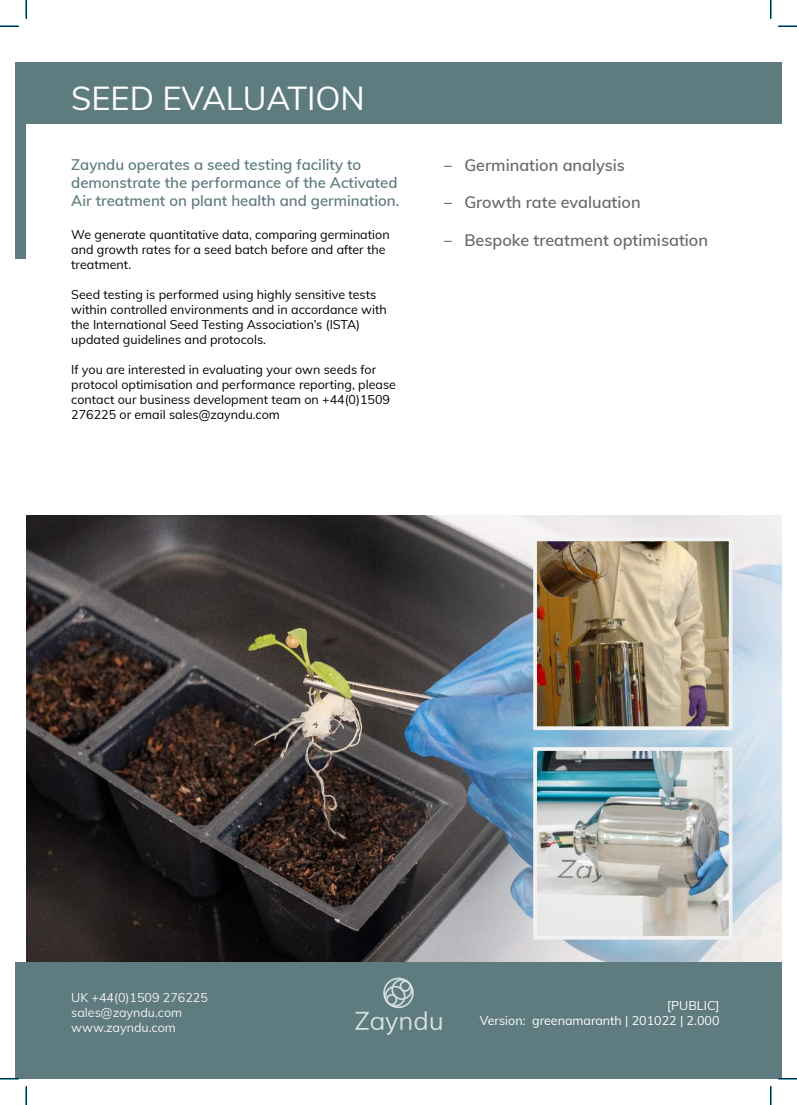
<style>
.page{position:relative;width:797px;height:1105px;background:#fff}
.page>*{position:absolute;margin:0;border:0;box-sizing:border-box;transform-origin:0 0}
.t1{font:32.5px "Muli";color:#fff}
.t2{font:600 16.25px "Muli";color:#6a6a6a}
.t3{font:600 15px/18px "Muli";color:#5e7b7f}
.t4{font:12.5px/15px "Muli";color:#000}
.t5{font:12.5px/15px "Muli";color:#f2f2f2}
.t6{font:12.5px/15px "Muli";color:#fff;text-align:right}
.s1{font-weight:400}
</style>
<div class="page">
<div style="left:16px;top:962px;width:129px;height:117px;background:#5e7b7f"></div>
<div style="left:26px;top:962px;width:755px;height:117px;background:#5e7b7f"></div>
<div style="left:383px;top:977px;width:31px;height:31px;border:2px solid #d3ddde;border-radius:50%"></div>
<div style="left:399px;top:980px;width:12px;height:12px;border:2px solid #d3ddde;border-radius:50%"></div>
<div style="left:386px;top:994px;width:11px;height:11px;border:2px solid #d3ddde;border-radius:50%"></div>
<div style="left:391px;top:979px;width:21px;height:21px;border:2px solid #d3ddde;border-radius:50%"></div>
<div style="left:384px;top:986px;width:21px;height:21px;border:2px solid #d3ddde;border-radius:50%"></div>
<svg style="left:355px;top:1011px;width:87px;height:24px"></svg>
<div style="left:16px;top:63px;width:10px;height:196px;background:#5e7b7f"></div>
<div style="left:26px;top:63px;width:755px;height:61px;background:#5e7b7f"></div>
<img style="left:26px;top:515px;width:755px;height:447px">
<img style="left:531px;top:536px;width:203px;height:196px">
<img style="left:531px;top:745px;width:203px;height:196px">
<svg style="left:0;top:25px;width:19px;height:2px"></svg>
<svg style="left:778px;top:25px;width:19px;height:2px"></svg>
<svg style="left:0;top:1078px;width:19px;height:1px"></svg>
<svg style="left:778px;top:1078px;width:19px;height:1px"></svg>
<svg style="left:25px;top:0;width:2px;height:19px"></svg>
<svg style="left:25px;top:1086px;width:2px;height:19px"></svg>
<svg style="left:770px;top:0;width:1px;height:19px"></svg>
<svg style="left:770px;top:1086px;width:1px;height:19px"></svg>
<h1 class="t1" style="left:71px;top:86px;width:295px">SEED EVALUATION</h1>
<p class="t3" style="left:71px;top:157px;width:329px">Zayndu operates a seed testing facility to demonstrate the performance of the Activated<br>Air treatment on plant health and germination.</p>
<p class="t4" style="left:71px;top:228px;width:320px">We generate quantitative data, comparing germination and growth rates for a seed batch before and after the treatment.</p>
<p class="t4" style="left:71px;top:288px;width:317px">Seed testing is performed using highly sensitive tests within controlled environments and in accordance with the International Seed Testing Association’s (ISTA) updated guidelines and protocols.</p>
<p class="t4" style="left:71px;top:363px;width:326px">If you are interested in evaluating your own seeds for protocol optimisation and performance reporting, please contact our business development team on +44(0)1509<br>276225 or email sales@zayndu.com</p>
<h2 class="t2" style="left:443px;top:159px;width:183px"><span class="s1">−</span> Germination analysis</h2>
<h2 class="t2" style="left:443px;top:196px;width:199px"><span class="s1">−</span> Growth rate evaluation</h2>
<h2 class="t2" style="left:443px;top:234px;width:266px"><span class="s1">−</span> Bespoke treatment optimisation</h2>
<p class="t5" style="left:71px;top:991px;width:138px">UK +44(0)1509 276225 sales@zayndu.com www.zayndu.com</p>
<p class="t6" style="left:480px;top:1000px;width:241px">[PUBLIC]<br>Version: greenamaranth | 201022 | 2.000</p>
</div>
